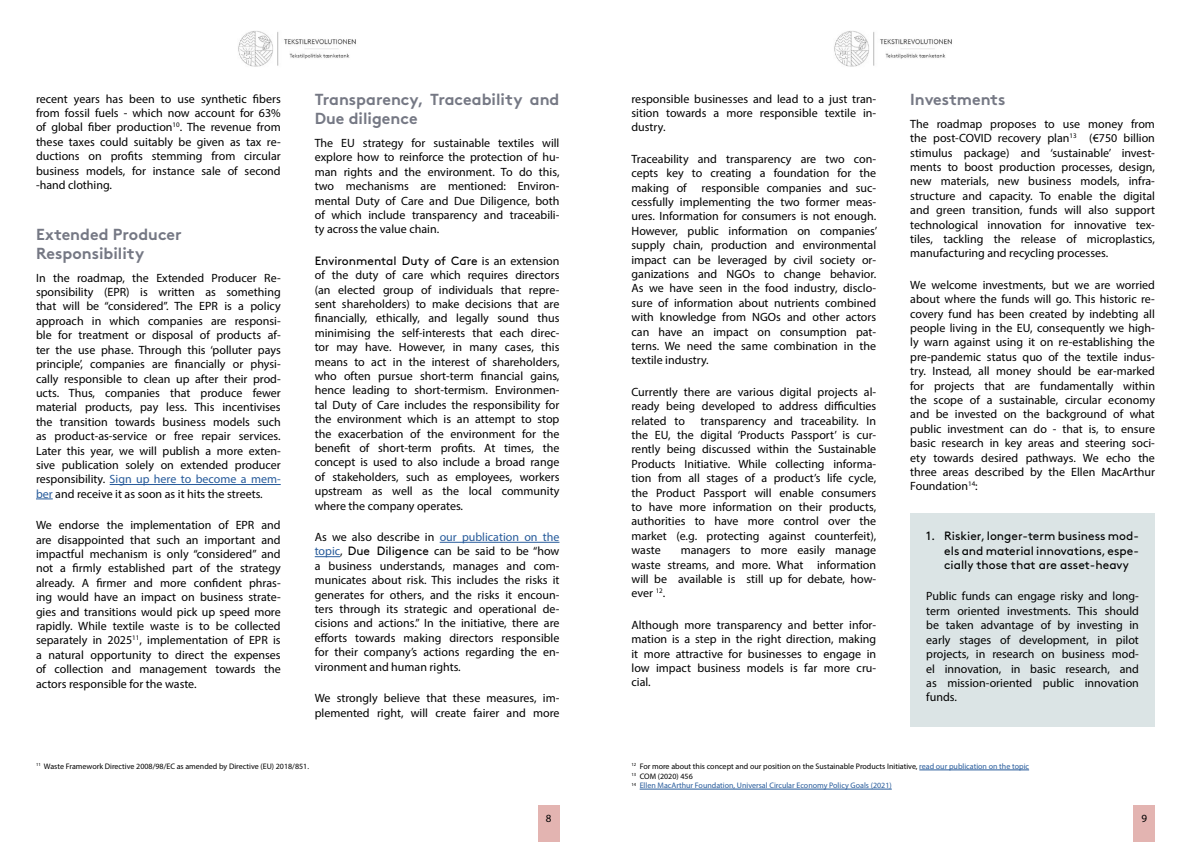
<style>
.page{position:relative;width:1191px;height:842px;background:#fff}
.page>*{position:absolute;margin:0;border:0;box-sizing:border-box;transform-origin:0 0}
.t1{font:700 16px/19.2px "Brown";color:#757884}
.t2{font:12px/14.4px "Myriad Pro";color:#000;text-align:justify}
.t3{font:12px/14.4px "Brown";color:#000;text-align:justify}
.t4{font:11px "Myriad Pro";color:#000}
.t5{font:8px/9.6px "Myriad Pro";color:#275b9b}
.t6{font:8px "Myriad Pro";color:#000}
.s1{color:#275b9b}
.s2{font-family:"Myriad Pro"}
.s3{font-family:"Brown"}
.s4{color:#000}
</style>
<div class="page">
<div style="left:538px;top:806px;width:21px;height:36px;background:#e3b4b1"></div>
<div style="left:1133px;top:806px;width:22px;height:36px;background:#e3b4b1"></div>
<img style="left:238px;top:31px;width:118px;height:36px">
<img style="left:834px;top:31px;width:118px;height:36px">
<hr style="left:110px;top:484px;width:171px;height:1px;background:#275b9b">
<svg style="left:36px;top:499px;width:17px;height:1px"></svg>
<hr style="left:440px;top:542px;width:119px;height:1px;background:#275b9b">
<svg style="left:315px;top:556px;width:25px;height:1px"></svg>
<hr style="left:919px;top:770px;width:110px;height:1px;background:#275b9b">
<hr style="left:639px;top:789px;width:252px;height:1px;background:#275b9b">
<div style="left:910px;top:513px;width:245px;height:213px;background:#dbe4e5"></div>
<p class="t2" style="left:36px;top:91px;width:246px">recent years has been to use synthetic fibers from fossil fuels - which now account for 63% of global fiber production<sup>10</sup>. The revenue from these taxes could suitably be given as tax re&shy;ductions on profits stemming from circular business models, for instance sale of second -hand clothing.</p>
<h1 class="t1" style="left:36px;top:223px;width:147px">Extended Producer<br>Responsibility</h1>
<p class="t2" style="left:36px;top:270px;width:246px">In the roadmap, the Extended Producer Re&shy;sponsibility (EPR) is written as something that will be “considered”. The EPR is a policy approach in which companies are responsi&shy;ble for treatment or disposal of products af&shy;ter the use phase. Through this ‘polluter pays principle’, companies are financially or physi&shy;cally responsible to clean up after their prod&shy;ucts. Thus, companies that produce fewer material products, pay less. This incentivises the transition towards business models such as product-as-service or free repair services.<br>Later this year, we will publish a more exten&shy;sive publication solely on extended producer responsibility. <span class="s1">Sign up here to become a mem&shy;ber</span> and receive it as soon as it hits the streets.</p>
<p class="t2" style="left:36px;top:518px;width:246px">We endorse the implementation of EPR and are disappointed that such an important and impactful mechanism is only “considered” and not a firmly established part of the strategy already. A firmer and more confident phras&shy;ing would have an impact on business strate&shy;gies and transitions would pick up speed more rapidly. While textile waste is to be collected separately in 2025<sup>11</sup>, implementation of EPR is a natural opportunity to direct the expenses of collection and management towards the actors responsible for the waste.</p>
<h1 class="t1" style="left:315px;top:88px;width:246px">Transparency, Traceability and<br>Due diligence</h1>
<p class="t2" style="left:315px;top:136px;width:246px">The EU strategy for sustainable textiles will explore how to reinforce the protection of hu&shy;man rights and the environment. To do this, two mechanisms are mentioned: Environ&shy;mental Duty of Care and Due Diligence, both of which include transparency and traceabili&shy;ty across the value chain.</p>
<p class="t3" style="left:315px;top:252px;width:246px">Environmental Duty of Care <span class="s2">is an extension</span></p>
<p class="t2" style="left:315px;top:268px;width:246px">of the duty of care which requires directors (an elected group of individuals that repre&shy;sent shareholders) to make decisions that are financially, ethically, and legally sound thus minimising the self-interests that each direc&shy;tor may have. However, in many cases, this means to act in the interest of shareholders, who often pursue short-term financial gains, hence leading to short-termism. Environmen&shy;tal Duty of Care includes the responsibility for the environment which is an attempt to stop the exacerbation of the environment for the benefit of short-term profits. At times, the concept is used to also include a broad range of stakeholders, such as employees, workers upstream as well as the local community where the company operates.</p>
<p class="t2" style="left:315px;top:530px;width:246px">As we also describe in <span class="s1">our publication on the topic</span>, <span class="s3">Due Diligence</span> can be said to be “how a business understands, manages and com&shy;municates about risk. This includes the risks it generates for others, and the risks it encoun&shy;ters through its strategic and operational de&shy;cisions and actions.” In the initiative, there are efforts towards making directors responsible for their company’s actions regarding the en&shy;vironment and human rights.</p>
<p class="t2" style="left:315px;top:691px;width:246px">We strongly believe that these measures, im&shy;plemented right, will create fairer and more</p>
<p class="t6" style="left:36px;top:761px;width:274px"><sup>11</sup> Waste Framework Directive 2008/98/EC as amended by Directive (EU) 2018/851.</p>
<p class="t2" style="left:631px;top:91px;width:246px">responsible businesses and lead to a just tran&shy;sition towards a more responsible textile in&shy;dustry.</p>
<p class="t2" style="left:631px;top:151px;width:247px">Traceability and transparency are two con&shy;cepts key to creating a foundation for the making of responsible companies and suc&shy;cessfully implementing the two former meas&shy;ures. Information for consumers is not enough.<br>However, public information on companies’ supply chain, production and environmental impact can be leveraged by civil society or&shy;ganizations and NGOs to change behavior.<br>As we have seen in the food industry, disclo&shy;sure of information about nutrients combined with knowledge from NGOs and other actors can have an impact on consumption pat&shy;terns. We need the same combination in the textile industry.</p>
<p class="t2" style="left:631px;top:384px;width:246px">Currently there are various digital projects al&shy;ready being developed to address difficulties related to</p>
<p class="t2" style="left:631px;top:413px;width:246px;text-indent:69px">transparency and traceability. In the EU, the digital ‘Products Passport’ is cur&shy;rently being discussed within the Sustainable Products Initiative. While collecting informa&shy;tion from all stages of a product’s life cycle, the Product Passport will enable consumers to have more information on their products, authorities to have more control over the market (e.g. protecting against counterfeit), waste</p>
<p class="t2" style="left:631px;top:543px;width:246px;text-indent:49px">managers to more easily manage waste streams, and more. What information will be available is still up for debate, how&shy;ever <sup>12</sup>.</p>
<p class="t2" style="left:631px;top:617px;width:246px">Although more transparency and better infor&shy;mation is a step in the right direction, making it more attractive for businesses to engage in low impact business models is far more cru&shy;cial.</p>
<h1 class="t1" style="left:910px;top:88px;width:97px">Investments</h1>
<p class="t2" style="left:910px;top:116px;width:246px">The roadmap proposes to use money from the post-COVID recovery plan<sup>13</sup> (€750 billion stimulus package) and ‘sustainable’ invest&shy;ments to boost production processes, design, new materials, new business models, infra&shy;structure and capacity. To enable the digital and green transition, funds will also support technological innovation for innovative tex&shy;tiles, tackling the release of microplastics, manufacturing and recycling processes.</p>
<p class="t2" style="left:910px;top:277px;width:246px">We welcome investments, but we are worried about where the funds will go. This historic re&shy;covery fund has been created by indebting all people living in the EU, consequently we high&shy;ly warn against using it on re-establishing the pre-pandemic status quo of the textile indus&shy;try. Instead, all money should be ear-marked for projects that are fundamentally within the scope of a sustainable, circular economy and be invested on the background of what public investment can do - that is, to ensure basic research in key areas and steering soci&shy;ety towards desired pathways. We echo the three areas described by the Ellen MacArthur Foundation<sup>14</sup>:</p>
<p class="t3" style="left:944px;top:528px;width:196px;text-indent:-18px">1. Riskier, longer-term business mod&shy;els and material innovations, espe&shy;cially those that are asset-heavy</p>
<p class="t2" style="left:926px;top:589px;width:214px">Public funds can engage risky and long&shy;term oriented investments. This should be taken advantage of by investing in early stages of development, in pilot projects, in research on business mod&shy;el innovation, in basic research, and as mission-oriented public innovation funds.</p>
<p class="t5" style="left:631px;top:761px;width:399px"><sup>12</sup> <span class="s4">For more about this concept and our position on the Sustainable Products Initiative,</span> read our publication on the topic<br><sup>13</sup> <span class="s4">COM (2020) 456<br></span><sup>14</sup> Ellen MacArthur Foundation, Universal Circular Economy Policy Goals (2021)</p>
<p class="t4" style="left:546px;top:812px;width:7px">8</p>
<p class="t4" style="left:1141px;top:812px;width:7px">9</p>
</div>
